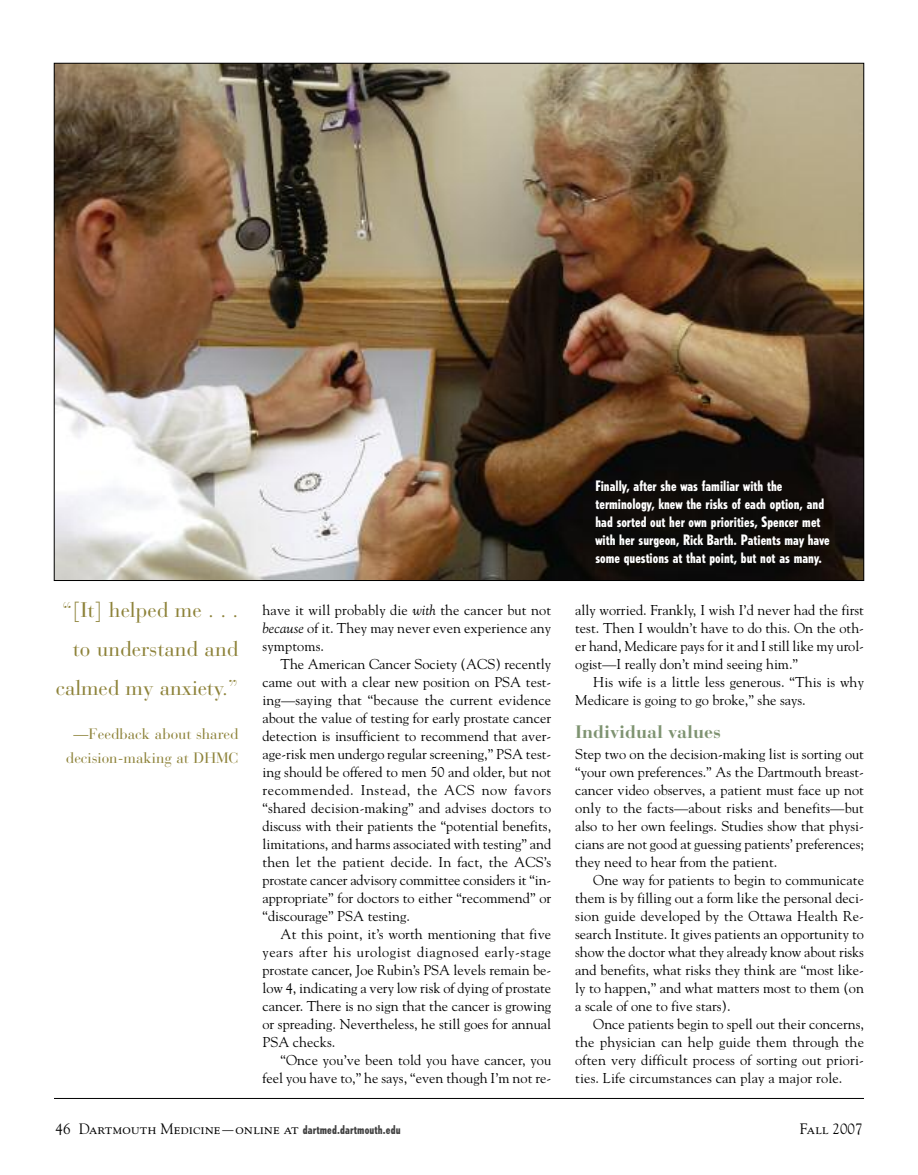
<style>
.page{position:relative;width:918px;height:1175px;background:#fff}
.page>*{position:absolute;margin:0;border:0;box-sizing:border-box;transform-origin:0 0}
.t1{font:21px/39px "Bauer Bodoni";color:#8d8239;text-align:right}
.t2{font:700 18px "Bauer Bodoni";color:#7e9371}
.t3{font:15px "Goudy SC";color:#000}
.t4{font:15px/24px "Bauer Bodoni";color:#8d8239;text-align:center}
.t5{font:14.25px/18px "Goudy";color:#000;text-align:justify}
.t6{font:800 condensed 14.25px/18px "Tempo";color:#fff}
.s1{font-style:italic}
.s2{font-family:"Goudy"}
.s3{font-family:"Tempo";font-weight:800;font-stretch:condensed;font-size:12px;color:#404040}
</style>
<div class="page">
<hr style="left:54px;top:1098px;width:810px;height:1px;background:#000">
<img style="left:56px;top:65px;width:806px;height:514px">
<h1 class="t1" style="left:56px;top:593px;width:184px">“[It] helped me . . . to understand and calmed my anxiety.”</h1>
<p class="t4" style="left:66px;top:723px;width:174px">—Feedback about shared decision-making at DHMC</p>
<p class="t5" style="left:262px;top:601px;width:290px">have it will probably die <span class="s1">with</span> the cancer but not <span class="s1">because</span> of it. They may never even experience any symptoms.</p>
<p class="t5" style="left:262px;top:655px;width:290px;text-indent:18px">The American Cancer Society (ACS) recently came out with a clear new position on PSA test&shy;ing—saying that “because the current evidence about the value of testing for early prostate cancer detection is insufficient to recommend that aver&shy;age-risk men undergo regular screening,” PSA test&shy;ing should be offered to men 50 and older, but not recommended. Instead, the ACS now favors “shared decision-making” and advises doctors to discuss with their patients the “potential benefits, limitations, and harms associated with testing” and then let the patient decide. In fact, the ACS’s prostate cancer advisory committee considers it “in&shy;appropriate” for doctors to either “recommend” or “discourage” PSA testing.</p>
<p class="t5" style="left:262px;top:925px;width:290px;text-indent:18px">At this point, it’s worth mentioning that five years after his urologist diagnosed early-stage prostate cancer, Joe Rubin’s PSA levels remain be&shy;low 4, indicating a very low risk of dying of prostate cancer. There is no sign that the cancer is growing or spreading. Nevertheless, he still goes for annual PSA checks.</p>
<p class="t5" style="left:262px;top:1051px;width:290px;text-align:right">“Once you’ve been told you have cancer, you feel you have to,” he says, “even though I’m not re-</p>
<p class="t6" style="left:595px;top:477px;width:236px">Finally, after she was familiar with the terminology, knew the risks of each option, and had sorted out her own priorities, Spencer met with her surgeon, Rick Barth. Patients may have some questions at that point, but not as many.</p>
<p class="t5" style="left:575px;top:601px;width:290px">ally worried. Frankly, I wish I’d never had the first test. Then I wouldn’t have to do this. On the oth&shy;er hand, Medicare pays for it and I still like my urol&shy;ogist—I really don’t mind seeing him.”</p>
<p class="t5" style="left:575px;top:673px;width:290px;text-indent:18px">His wife is a little less generous. “This is why<br>Medicare is going to go broke,” she says.</p>
<p class="t2" style="left:575px;top:725px;width:148px">Individual values</p>
<p class="t5" style="left:575px;top:745px;width:290px">Step two on the decision-making list is sorting out “your own preferences.” As the Dartmouth breast&shy;cancer video observes, a patient must face up not only to the facts—about risks and benefits—but also to her own feelings. Studies show that physi&shy;cians are not good at guessing patients’ preferences; they need to hear from the patient.</p>
<p class="t5" style="left:575px;top:871px;width:290px;text-indent:18px">One way for patients to begin to communicate them is by filling out a form like the personal deci&shy;sion guide developed by the Ottawa Health Re&shy;search Institute. It gives patients an opportunity to show the doctor what they already know about risks and benefits, what risks they think are “most like&shy;ly to happen,” and what matters most to them (on a scale of one to five stars).</p>
<p class="t5" style="left:575px;top:1015px;width:290px;text-indent:18px">Once patients begin to spell out their concerns, the physician can help guide them through the often very difficult process of sorting out priori&shy;ties. Life circumstances can play a major role.</p>
<p class="t3" style="left:56px;top:1122px;width:347px"><span class="s2">46</span> Dartmouth Medicine—online at <span class="s3">dartmed.dartmouth.edu</span></p>
<p class="t3" style="left:800px;top:1122px;width:64px">Fall <span class="s2">2007</span></p>
</div>
